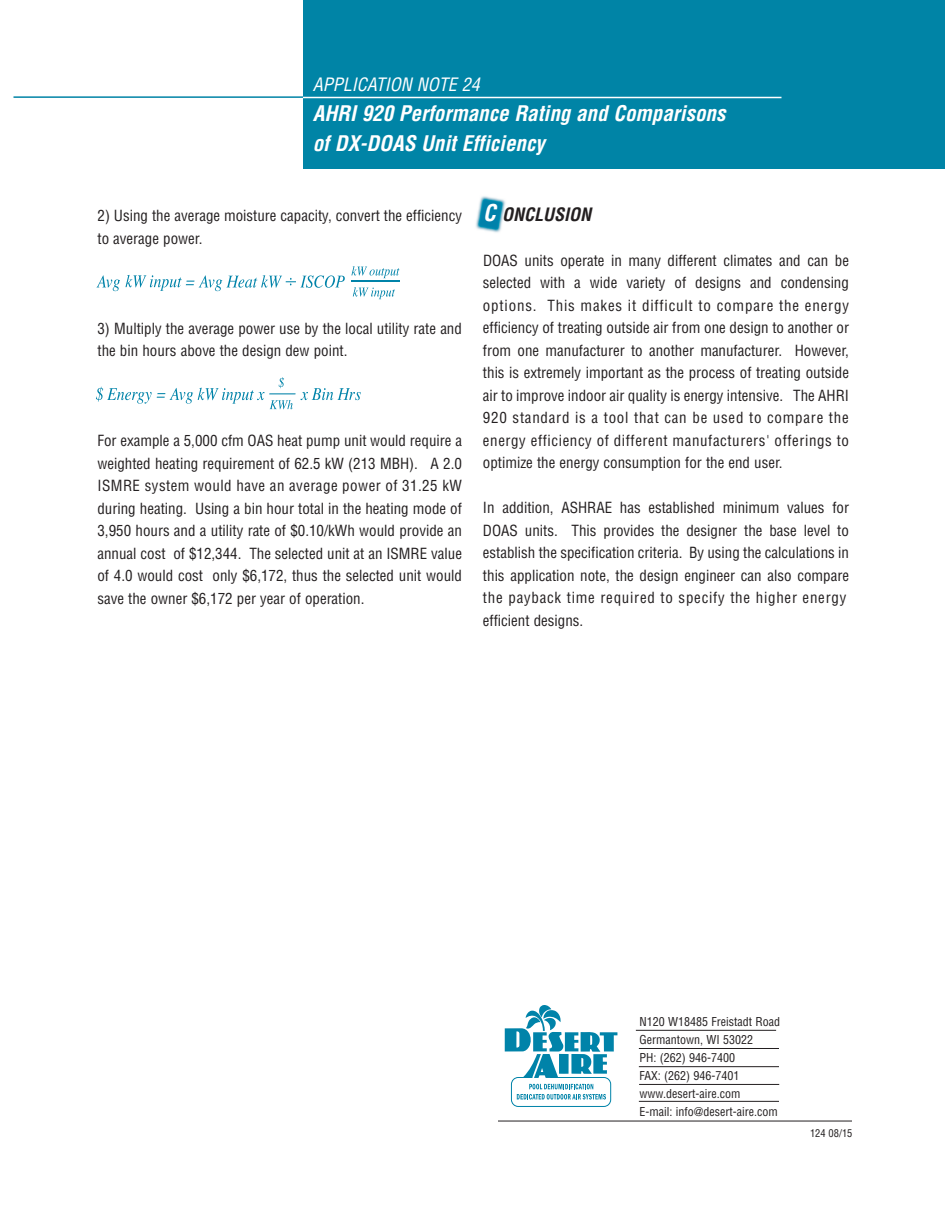
<style>
.page{position:relative;width:945px;height:1215px;background:#fff}
.page>*{position:absolute;margin:0;border:0;box-sizing:border-box;transform-origin:0 0}
.t1{font:italic 700 condensed 21px/30px "Helvetica";color:#fff}
.t2{font:italic condensed 18px "Helvetica";color:#fff}
.t3{font:italic 700 condensed 18px "Helvetica";color:#231f20}
.t4{font:condensed 15px/22.5px "Helvetica";color:#231f20}
.t5{font:condensed 12px/18px "Helvetica";color:#231f20}
.t6{font:condensed 10.5px "Helvetica";color:#231f20}
.s1{font-size:22.5px;color:#fff}
</style>
<div class="page">
<hr style="left:636px;top:1030px;width:140px;height:1px;background:#231f20">
<hr style="left:639px;top:1048px;width:140px;height:1px;background:#231f20">
<hr style="left:639px;top:1066px;width:140px;height:1px;background:#231f20">
<hr style="left:639px;top:1084px;width:140px;height:1px;background:#231f20">
<hr style="left:639px;top:1101px;width:140px;height:1px;background:#231f20">
<hr style="left:498px;top:1121px;width:354px;height:1px;background:#231f20">
<svg style="left:505px;top:1005px;width:112px;height:73px"></svg>
<div style="left:511px;top:1077px;width:100px;height:30px;border:1px solid #0083a9;border-radius:7px"></div>
<svg style="left:517px;top:1084px;width:89px;height:16px"></svg>
<hr style="left:14px;top:96px;width:289px;height:2px;background:#0084a6">
<div style="left:303px;top:0;width:642px;height:169px;background:#0084a6"></div>
<hr style="left:303px;top:97px;width:479px;height:1px;background:#fff">
<img style="left:475px;top:196px;width:31px;height:37px">
<svg style="left:96px;top:377px;width:265px;height:32px"></svg>
<svg style="left:351px;top:266px;width:49px;height:12px"></svg>
<svg style="left:353px;top:287px;width:42px;height:12px"></svg>
<svg style="left:97px;top:275px;width:248px;height:16px"></svg>
<hr style="left:351px;top:281px;width:49px;height:1px;background:#0083a9">
<p class="t2" style="left:313px;top:74px;width:168px">APPLICATION NOTE 24</p>
<h1 class="t1" style="left:313px;top:99px;width:414px">AHRI 920 Performance Rating and Comparisons of DX-DOAS Unit Efficiency</h1>
<p class="t4" style="left:97px;top:205px;width:366px">2) Using the average moisture capacity, convert the efficiency to average power.</p>
<p class="t4" style="left:97px;top:317px;width:366px">3) Multiply the average power use by the local utility rate and the bin hours above the design dew point.</p>
<p class="t4" style="left:97px;top:430px;width:366px;text-align:justify">For example a 5,000 cfm OAS heat pump unit would require a weighted heating requirement of 62.5 kW (213 MBH). A 2.0<br>ISMRE system would have an average power of 31.25 kW during heating. Using a bin hour total in the heating mode of 3,950 hours and a utility rate of $0.10/kWh would provide an annual cost of $12,344. The selected unit at an ISMRE value of 4.0 would cost only $6,172, thus the selected unit would save the owner $6,172 per year of operation.</p>
<p class="t3" style="left:483px;top:204px;width:110px"><span class="s1">C</span> ONCLUSION</p>
<p class="t4" style="left:483px;top:249px;width:368px;text-align:justify">DOAS units operate in many different climates and can be selected with a wide variety of designs and condensing options. This makes it difficult to compare the energy efficiency of treating outside air from one design to another or from one manufacturer to another manufacturer. However, this is extremely important as the process of treating outside air to improve indoor air quality is energy intensive. The AHRI 920 standard is a tool that can be used to compare the energy efficiency of different manufacturers' offerings to optimize the energy consumption for the end user.</p>
<p class="t4" style="left:483px;top:497px;width:368px">In addition, ASHRAE has established minimum values for DOAS units. This provides the designer the base level to establish the specification criteria. By using the calculations in this application note, the design engineer can also compare the payback time required to specify the higher energy efficient designs.</p>
<p class="t5" style="left:640px;top:1013px;width:142px">N120 W18485 Freistadt Road<br>Germantown, WI 53022<br>PH: (262) 946-7400<br>FAX: (262) 946-7401 www.desert-aire.com<br>E-mail: info@desert-aire.com</p>
<p class="t6" style="left:810px;top:1127px;width:44px">124 08/15</p>
</div>
